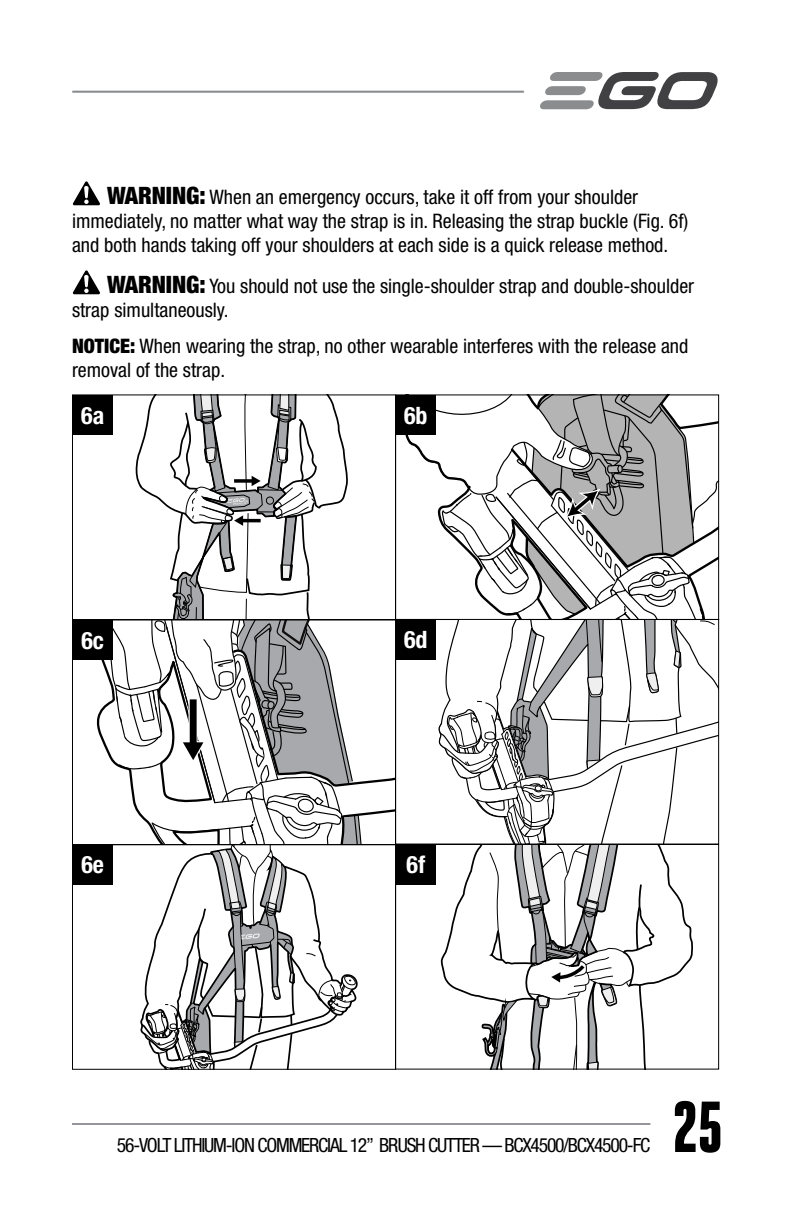
<style>
.page{position:relative;width:792px;height:1224px;background:#fff}
.page>*{position:absolute;margin:0;border:0;box-sizing:border-box;transform-origin:0 0}
.t1{font:900 72px "Heroic Condensed";color:#000}
.t2{font:700 condensed 24px "Helvetica Neue LT Std";color:#fff}
.t3{font:condensed 20px/24px "Helvetica Neue LT Std";color:#000}
.t4{font:condensed 19.6px "Helvetica Neue LT Std";letter-spacing:-.06em;color:#000}
.s1{font-weight:900;font-size:24px}
.s2{font-weight:900}
</style>
<div class="page">
<hr style="left:72px;top:1123px;width:578px;height:2px;background:#939598">
<hr style="left:73px;top:91px;width:450px;height:2px;background:#8a8c8e">
<svg style="left:540px;top:72px;width:178px;height:37px"></svg>
<svg style="left:72px;top:181px;width:28px;height:25px"></svg>
<svg style="left:72px;top:270px;width:28px;height:25px"></svg>
<div style="left:73px;top:395px;width:40px;height:40px;background:#000"></div>
<div style="left:73px;top:620px;width:40px;height:40px;background:#000"></div>
<svg style="left:94px;top:395px;width:275px;height:673px"></svg>
<div style="left:72px;top:844px;width:324px;height:226px;border:1px solid #000"></div>
<div style="left:73px;top:845px;width:40px;height:40px;background:#000"></div>
<svg style="left:396px;top:395px;width:323px;height:673px"></svg>
<div style="left:395px;top:844px;width:324px;height:226px;border:1px solid #000"></div>
<div style="left:396px;top:845px;width:40px;height:40px;background:#000"></div>
<p class="t3" style="left:72px;top:185px;width:618px;text-indent:35px"><span class="s1">WARNING:</span> When an emergency occurs, take it off from your shoulder immediately, no matter what way the strap is in. Releasing the strap buckle (Fig. 6f) and both hands taking off your shoulders at each side is a quick release method.</p>
<p class="t3" style="left:72px;top:274px;width:624px;text-indent:35px"><span class="s1">WARNING:</span> You should not use the single-shoulder strap and double-shoulder strap simultaneously.</p>
<p class="t3" style="left:72px;top:334px;width:618px"><span class="s2">NOTICE:</span> When wearing the strap, no other wearable interferes with the release and removal of the strap.</p>
<p class="t2" style="left:81px;top:401px;width:25px">6a</p>
<p class="t2" style="left:404px;top:401px;width:25px">6b</p>
<p class="t2" style="left:81px;top:626px;width:24px">6c</p>
<p class="t2" style="left:404px;top:625px;width:25px">6d</p>
<p class="t2" style="left:81px;top:850px;width:24px">6e</p>
<p class="t2" style="left:407px;top:850px;width:20px">6f</p>
<p class="t4" style="left:117px;top:1134px;width:535px">56-VOLT LITHIUM-ION COMMERCIAL 12” BRUSH CUTTER — BCX4500/BCX4500-FC</p>
<h1 class="t1" style="left:673px;top:1088px;width:52px">25</h1>
</div>
